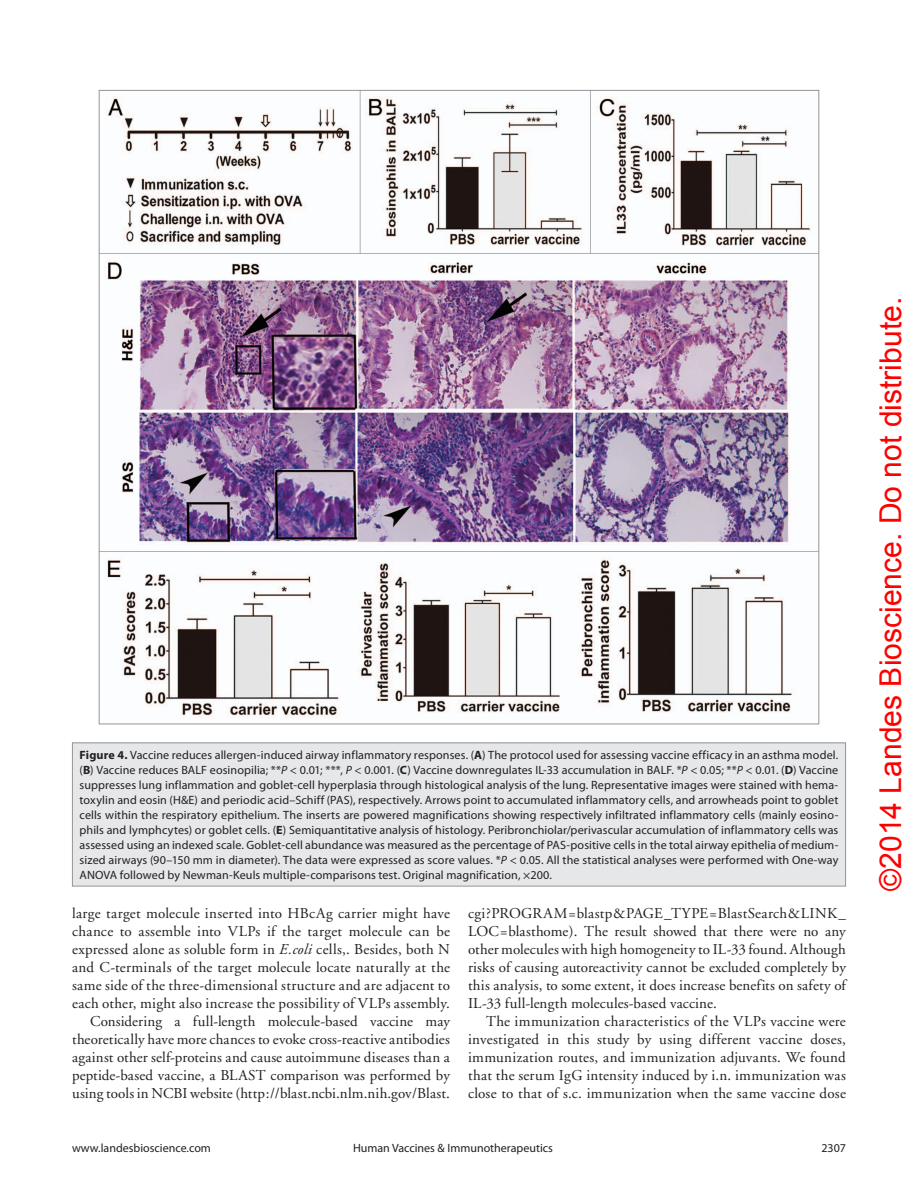
<style>
.page{position:relative;width:918px;height:1188px;background:#fff}
.page>*{position:absolute;margin:0;border:0;box-sizing:border-box;transform-origin:0 0}
.t1{font:30.15px "Arial";color:#f00}
.t2{font:15px/18px "Adobe Garamond";letter-spacing:.01em;color:#231f20;text-align:justify}
.t3{font:12px/15px "Myriad Pro";color:#231f20;text-align:justify}
.s1{font-weight:700}
.s2{font-style:italic}
</style>
<div class="page">
<div style="left:72px;top:743px;width:774px;height:143px;background:#e6e7e9"></div>
<div style="left:72px;top:742px;width:774px;height:144px;border:1px solid #939598"></div>
<img style="left:101px;top:92px;width:716px;height:626px">
<p class="t3" style="left:80px;top:747px;width:760px"><span class="s1">Figure 4.</span> Vaccine reduces allergen-induced airway inflammatory responses. (<span class="s1">A</span>) The protocol used for assessing vaccine efficacy in an asthma model. (<span class="s1">B</span>) Vaccine reduces BALF eosinopilia; **<span class="s2">P</span> &lt; 0.01; ***, <span class="s2">P</span> &lt; 0.001. (<span class="s1">C</span>) Vaccine downregulates IL-33 accumulation in BALF. *<span class="s2">P</span> &lt; 0.05; **<span class="s2">P</span> &lt; 0.01. (<span class="s1">D</span>) Vaccine suppresses lung inflammation and goblet-cell hyperplasia through histological analysis of the lung. Representative images were stained with hema&shy;toxylin and eosin (H&amp;E) and periodic acid–Schiff (PAS ), respectively. Arrows point to accumulated inflammatory cells, and arrowheads point to goblet cells within the respiratory epithelium. The inserts are powered magnifications showing respectively infiltrated inflammatory cells (mainly eosino&shy;phils and lymphcytes) or goblet cells. (<span class="s1">E</span>) Semiquantitative analysis of histology. Peribronchiolar/perivascular accumulation of inflammatory cells was assessed using an indexed scale. Goblet-cell abundance was measured as the percentage of PAS -positive cells in the total airway epithelia of medium&shy;sized airways (90–150 mm in diameter). The data were expressed as score values. *<span class="s2">P</span> &lt; 0.05. All the statistical analyses were performed with One-way ANOVA followed by Newman-Keuls multiple-comparisons test. Original magnification, ×200.</p>
<p class="t2" style="left:72px;top:905px;width:380px;text-align:right">large target molecule inserted into HBcAg carrier might have chance to assemble into VLPs if the target molecule can be expressed alone as soluble form in <span class="s2">E.coli</span> cells,. Besides, both N and C-terminals of the target molecule locate naturally at the same side of the three-dimensional structure and are adjacent to each other, might also increase the possibility of VLPs assembly.<br>Considering a full-length molecule-based vaccine may theoretically have more chances to evoke cross-reactive antibodies against other self-proteins and cause autoimmune diseases than a peptide-based vaccine, a BLAST comparison was performed by using tools in NCBI website (http://blast.ncbi.nlm.nih.gov/Blast.</p>
<p class="t2" style="left:468px;top:905px;width:379px">cgi?PROGRAM=blastp&amp;PAGE_TYPE=BlastSearch&amp;LINK_ LOC=blasthome). The result showed that there were no any other molecules with high homogeneity to IL-33 found. Although risks of causing autoreactivity cannot be excluded completely by this analysis, to some extent, it does increase benefits on safety of IL-33 full-length molecules-based vaccine.</p>
<p class="t2" style="left:468px;top:1013px;width:379px;text-indent:18px">The immunization characteristics of the VLPs vaccine were investigated in this study by using different vaccine doses, immunization routes, and immunization adjuvants. We found that the serum IgG intensity induced by i.n. immunization was close to that of s.c. immunization when the same vaccine dose</p>
<p class="t3" style="left:72px;top:1140px;width:140px">www.landesbioscience.com</p>
<p class="t3" style="left:353px;top:1140px;width:201px">H uman Vaccines &amp; Immunotherapeutics</p>
<p class="t3" style="left:821px;top:1140px;width:26px">2307</p>
<h1 class="t1" style="left:871px;top:891px;width:595px;rotate:-90deg">©2014 Landes Bioscience. Do not distribute.</h1>
</div>
